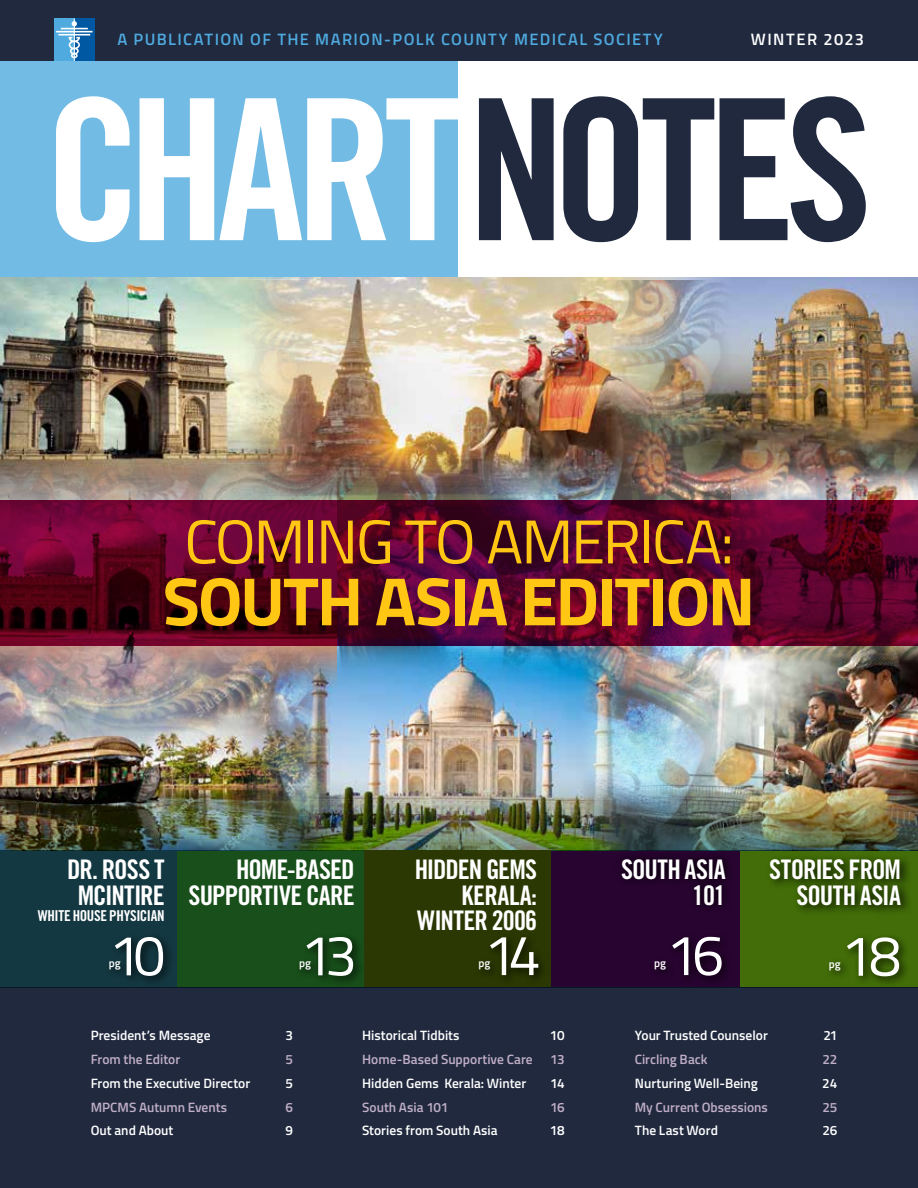
<style>
.page{position:relative;width:918px;height:1188px;background:#fff}
.page>*{position:absolute;margin:0;border:0;box-sizing:border-box;transform-origin:0 0}
.t1{font:700 68.4px "Titillium Web";letter-spacing:-.03em;color:#ffc713}
.t2{font:61.95px "Titillium Web";letter-spacing:-.035em;color:#ffc713}
.t3{font:57.15px "Titillium Web";letter-spacing:-.13em;color:#fff}
.t4{font:27px/25.5px "Trade Gothic Bold Cond Twenty";letter-spacing:-.03em;color:#fff;text-align:right}
.t5{font:600 16.5px "Titillium Web";letter-spacing:.08em;color:#4faadf}
.t6{font:600 16.5px "Titillium Web";letter-spacing:.085em;color:#fff}
.t7{font:15px "Trade Gothic Bold Cond Twenty";letter-spacing:-.02em;color:#fff}
.t8{font:600 13.5px "Titillium Web";color:#fff}
.t9{font:600 13.5px "Titillium Web";color:#c0afc6}
.t10{font:600 11.25px "Titillium Web";letter-spacing:.005em;color:#fff}
</style>
<div class="page">
<div style="left:0;top:61px;width:458px;height:218px;background:#72bbe5"></div>
<svg style="left:479px;top:96px;width:387px;height:146px;fill:#20293e"></svg>
<svg style="left:56px;top:96px;width:402px;height:146px;fill:#fff"></svg>
<div style="left:0;top:0;width:918px;height:61px;background:#20293e"></div>
<div style="left:74px;top:19px;width:21px;height:42px;background:#0058a2"></div>
<div style="left:54px;top:19px;width:20px;height:42px;background:#4faadf"></div>
<svg style="left:56px;top:19px;width:37px;height:42px"></svg>
<img style="left:627px;top:645px;width:291px;height:134px">
<img style="left:0;top:278px;width:243px;height:188px">
<img style="left:330px;top:645px;width:297px;height:134px">
<img style="left:0;top:466px;width:337px;height:223px">
<img style="left:685px;top:278px;width:233px;height:201px">
<img style="left:0;top:645px;width:330px;height:134px">
<img style="left:731px;top:466px;width:187px;height:34px">
<img style="left:243px;top:278px;width:442px;height:222px">
<svg style="left:0;top:500px;width:918px;height:145px;background:#580328"></svg>
<img style="left:0;top:779px;width:918px;height:72px">
<div style="left:0;top:988px;width:918px;height:200px;background:#20293e"></div>
<svg style="left:0;top:851px;width:918px;height:137px;background:#223b1e"></svg>
<div style="left:294px;top:932px;width:70px;height:55px;background:#000;opacity:.75"></div>
<div style="left:104px;top:932px;width:70px;height:55px;background:#000;opacity:.75"></div>
<div style="left:474px;top:933px;width:76px;height:53px;background:#000;opacity:.75"></div>
<div style="left:650px;top:932px;width:82px;height:55px;background:#000;opacity:.75"></div>
<svg style="left:615px;top:852px;width:119px;height:62px;background:#200226"></svg>
<div style="left:766px;top:855px;width:146px;height:62px;background:#000;opacity:.75"></div>
<div style="left:824px;top:932px;width:86px;height:55px;background:#000;opacity:.75"></div>
<p class="t5" style="left:117px;top:27px;width:547px">A PUBLICATION OF THE MARION-POLK COUNTY MEDICAL SOCIETY</p>
<p class="t6" style="left:751px;top:27px;width:115px">WINTER 2023</p>
<h2 class="t2" style="left:184px;top:496px;width:551px">COMING TO AMERICA:</h2>
<h1 class="t1" style="left:163px;top:549px;width:594px">SOUTH ASIA EDITION</h1>
<h3 class="t4" style="left:67px;top:857px;width:99px;text-align:center">DR. ROSS T<br>MCINTIRE</h3>
<p class="t7" style="left:38px;top:907px;width:128px">WHITE HOUSE PHYSICIAN</p>
<h3 class="t4" style="left:189px;top:857px;width:168px">HOME-BASED<br>SUPPORTIVE CARE</h3>
<h3 class="t4" style="left:415px;top:857px;width:124px">HIDDEN GEMS<br>KERALA:<br>WINTER 2006</h3>
<h3 class="t4" style="left:621px;top:857px;width:106px">SOUTH ASIA<br>101</h3>
<h3 class="t4" style="left:769px;top:857px;width:133px">STORIES FROM<br>SOUTH ASIA</h3>
<h3 class="t3" style="left:109px;top:914px;width:58px">10</h3>
<p class="t10" style="left:109px;top:955px;width:13px">pg</p>
<h3 class="t3" style="left:300px;top:914px;width:58px">13</h3>
<p class="t10" style="left:299px;top:955px;width:13px">pg</p>
<h3 class="t3" style="left:484px;top:913px;width:58px">14</h3>
<p class="t10" style="left:478px;top:955px;width:13px">pg</p>
<h3 class="t3" style="left:666px;top:913px;width:59px">16</h3>
<p class="t10" style="left:654px;top:955px;width:13px">pg</p>
<h3 class="t3" style="left:841px;top:914px;width:62px">18</h3>
<p class="t10" style="left:829px;top:955px;width:13px">pg</p>
<p class="t8" style="left:91px;top:1025px;width:121px">President’s Message</p>
<p class="t8" style="left:286px;top:1025px;width:9px">3</p>
<p class="t9" style="left:91px;top:1049px;width:91px">From the Editor</p>
<p class="t9" style="left:286px;top:1049px;width:9px">5</p>
<p class="t8" style="left:91px;top:1073px;width:161px">From the Executive Director</p>
<p class="t8" style="left:286px;top:1073px;width:9px">5</p>
<p class="t9" style="left:91px;top:1097px;width:138px">MPCMS Autumn Events</p>
<p class="t9" style="left:286px;top:1097px;width:9px">6</p>
<p class="t8" style="left:91px;top:1120px;width:84px">Out and About</p>
<p class="t8" style="left:286px;top:1120px;width:9px">9</p>
<p class="t8" style="left:362px;top:1025px;width:99px">Historical Tidbits</p>
<p class="t8" style="left:550px;top:1025px;width:16px">10</p>
<p class="t9" style="left:362px;top:1049px;width:172px">Home-Based Supportive Care</p>
<p class="t9" style="left:550px;top:1049px;width:16px">13</p>
<p class="t8" style="left:362px;top:1073px;width:166px">Hidden Gems Kerala: Winter</p>
<p class="t8" style="left:550px;top:1073px;width:16px">14</p>
<p class="t9" style="left:362px;top:1097px;width:88px">South Asia 101</p>
<p class="t9" style="left:550px;top:1097px;width:16px">16</p>
<p class="t8" style="left:362px;top:1120px;width:137px">Stories from South Asia</p>
<p class="t8" style="left:550px;top:1120px;width:16px">18</p>
<p class="t8" style="left:635px;top:1025px;width:135px">Your Trusted Counselor</p>
<p class="t8" style="left:823px;top:1025px;width:15px">21</p>
<p class="t9" style="left:635px;top:1049px;width:74px">Circling Back</p>
<p class="t9" style="left:822px;top:1049px;width:16px">22</p>
<p class="t8" style="left:635px;top:1073px;width:125px">Nurturing Well-Being</p>
<p class="t8" style="left:822px;top:1073px;width:17px">24</p>
<p class="t9" style="left:635px;top:1097px;width:135px">My Current Obsessions</p>
<p class="t9" style="left:822px;top:1097px;width:16px">25</p>
<p class="t8" style="left:635px;top:1120px;width:85px">The Last Word</p>
<p class="t8" style="left:822px;top:1120px;width:16px">26</p>
</div>
